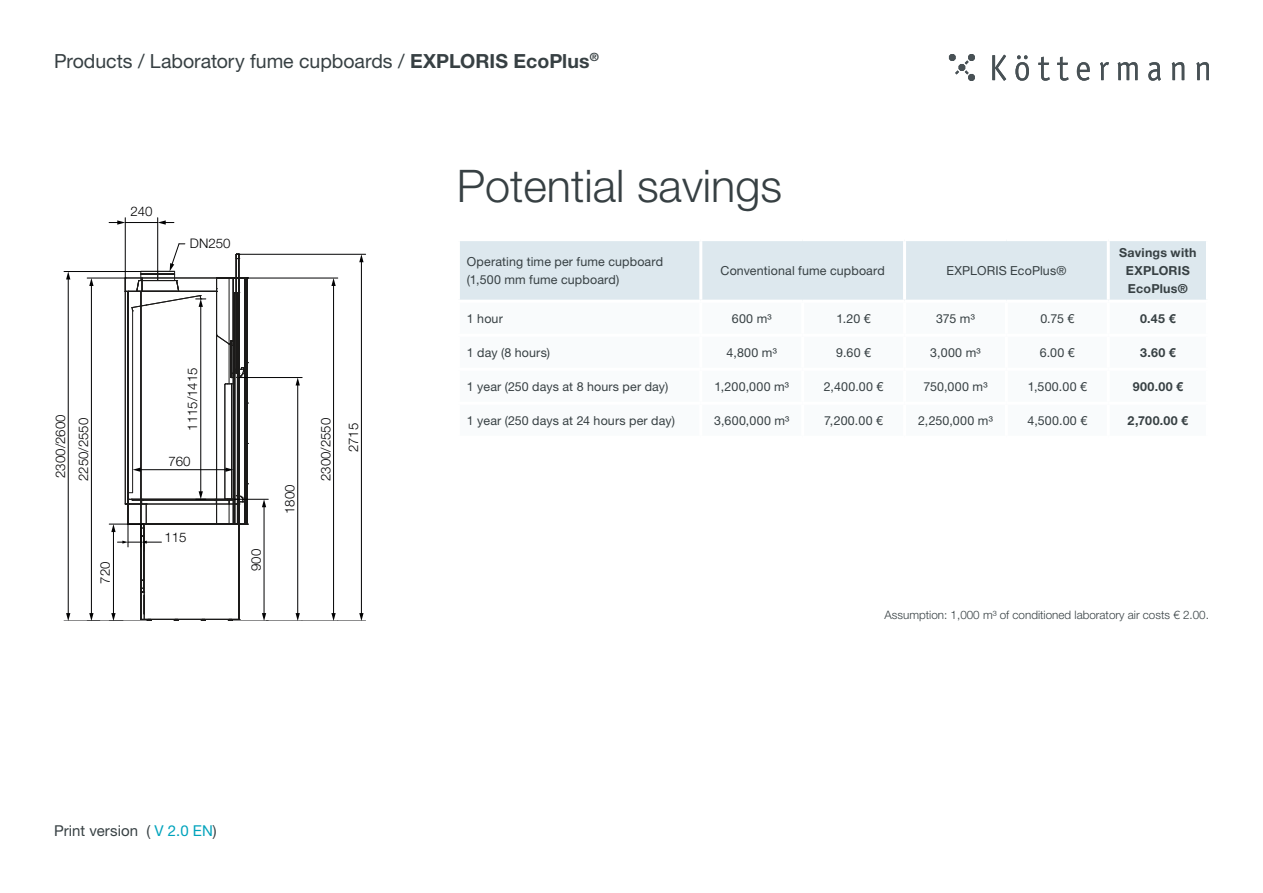
<style>
.page{position:relative;width:1263px;height:893px;background:#fff}
.page>*{position:absolute;margin:0;border:0;box-sizing:border-box;transform-origin:0 0}
.t1{font:300 45px "Helvetica Neue LT Std";color:#374043}
.t2{font:19.5px "Helvetica Neue LT Std";letter-spacing:-.005em;color:#374043}
.t3{font:15px "Helvetica Neue LT Std";letter-spacing:.005em;color:#374043}
.t4{font:300 13.35px "Helvetica Neue LT Std";color:#020203}
.t5{font:300 13.2px "Helvetica Neue LT Std";color:#020203}
.t6{font:12.45px/17.9px "Helvetica Neue LT Std";letter-spacing:.01em;color:#374043}
.t7{font:700 12.45px/17.9px "Helvetica Neue LT Std";letter-spacing:.02em;color:#374043;text-align:center}
.t8{font:300 11.7px "Helvetica Neue LT Std";color:#374043}
.s1{font-weight:700}
.s2{color:#00a3bc}
</style>
<div class="page">
<svg style="left:992px;top:55px;width:14px;height:26px"></svg>
<svg style="left:1015px;top:55px;width:14px;height:26px"></svg>
<svg style="left:1038px;top:57px;width:12px;height:24px"></svg>
<svg style="left:1057px;top:57px;width:11px;height:24px"></svg>
<svg style="left:1077px;top:62px;width:13px;height:19px"></svg>
<svg style="left:1100px;top:62px;width:9px;height:18px"></svg>
<svg style="left:1118px;top:62px;width:19px;height:18px"></svg>
<svg style="left:1148px;top:62px;width:13px;height:19px"></svg>
<svg style="left:1172px;top:62px;width:12px;height:18px"></svg>
<svg style="left:1196px;top:62px;width:13px;height:18px"></svg>
<svg style="left:949px;top:54px;width:26px;height:27px"></svg>
<hr style="left:231px;top:384px;width:1px;height:115px;background:#1b1a19">
<hr style="left:224px;top:384px;width:1px;height:114px;background:#1b1a19">
<hr style="left:234px;top:293px;width:1px;height:231px;background:#1b1a19">
<hr style="left:237px;top:293px;width:1px;height:231px;background:#1b1a19">
<hr style="left:233px;top:278px;width:1px;height:246px;background:#1b1a19">
<hr style="left:229px;top:278px;width:1px;height:106px;background:#1b1a19">
<hr style="left:238px;top:254px;width:1px;height:119px;background:#1b1a19">
<hr style="left:236px;top:254px;width:1px;height:119px;background:#1b1a19">
<hr style="left:231px;top:341px;width:1px;height:37px;background:#1b1a19">
<svg style="left:217px;top:334px;width:16px;height:12px"></svg>
<hr style="left:244px;top:278px;width:1px;height:246px;background:#1b1a19">
<hr style="left:238px;top:278px;width:1px;height:246px;background:#1b1a19">
<hr style="left:142px;top:278px;width:74px;height:1px;background:#1b1a19">
<hr style="left:125px;top:291px;width:1px;height:213px;background:#1b1a19">
<hr style="left:216px;top:291px;width:1px;height:233px;background:#1b1a19">
<hr style="left:141px;top:291px;width:1px;height:233px;background:#1b1a19">
<hr style="left:128px;top:291px;width:1px;height:233px;background:#1b1a19">
<hr style="left:141px;top:291px;width:75px;height:1px;background:#1b1a19">
<hr style="left:143px;top:536px;width:1px;height:56px;background:#1b1a19">
<hr style="left:141px;top:536px;width:1px;height:56px;background:#1b1a19">
<hr style="left:245px;top:403px;width:1px;height:40px;background:#1b1a19">
<hr style="left:247px;top:403px;width:1px;height:40px;background:#1b1a19">
<hr style="left:245px;top:278px;width:1px;height:85px;background:#1b1a19">
<svg style="left:216px;top:277px;width:32px;height:16px"></svg>
<hr style="left:247px;top:278px;width:1px;height:85px;background:#1b1a19">
<hr style="left:245px;top:363px;width:1px;height:40px;background:#1b1a19">
<hr style="left:247px;top:363px;width:1px;height:40px;background:#1b1a19">
<svg style="left:224px;top:362px;width:23px;height:24px"></svg>
<hr style="left:245px;top:443px;width:1px;height:41px;background:#1b1a19">
<hr style="left:247px;top:443px;width:1px;height:41px;background:#1b1a19">
<hr style="left:245px;top:484px;width:1px;height:40px;background:#1b1a19">
<hr style="left:247px;top:484px;width:1px;height:40px;background:#1b1a19">
<hr style="left:144px;top:524px;width:1px;height:95px;background:#1b1a19">
<hr style="left:144px;top:524px;width:95px;height:1px;background:#1b1a19">
<hr style="left:144px;top:619px;width:95px;height:1px;background:#1b1a19">
<hr style="left:238px;top:524px;width:1px;height:95px;background:#1b1a19">
<svg style="left:141px;top:580px;width:11px;height:41px"></svg>
<hr style="left:143px;top:500px;width:72px;height:1px;background:#1b1a19">
<hr style="left:142px;top:504px;width:74px;height:1px;background:#1b1a19">
<hr style="left:143px;top:499px;width:72px;height:1px;background:#1b1a19">
<svg style="left:214px;top:495px;width:34px;height:30px"></svg>
<hr style="left:132px;top:311px;width:1px;height:182px;background:#1b1a19">
<hr style="left:239px;top:254px;width:127px;height:1px;background:#020203">
<hr style="left:361px;top:261px;width:1px;height:353px;background:#020203">
<svg style="left:359px;top:254px;width:5px;height:8px"></svg>
<hr style="left:234px;top:499px;width:34px;height:1px;background:#020203">
<hr style="left:232px;top:621px;width:36px;height:1px;background:#020203">
<hr style="left:264px;top:506px;width:1px;height:108px;background:#020203">
<svg style="left:262px;top:499px;width:4px;height:8px"></svg>
<svg style="left:262px;top:613px;width:4px;height:8px"></svg>
<hr style="left:109px;top:524px;width:34px;height:1px;background:#020203">
<hr style="left:109px;top:621px;width:38px;height:1px;background:#020203">
<hr style="left:113px;top:531px;width:1px;height:83px;background:#020203">
<svg style="left:111px;top:613px;width:5px;height:8px"></svg>
<hr style="left:247px;top:278px;width:91px;height:1px;background:#020203">
<hr style="left:302px;top:621px;width:36px;height:1px;background:#020203">
<hr style="left:333px;top:285px;width:1px;height:329px;background:#020203">
<svg style="left:331px;top:278px;width:5px;height:8px"></svg>
<svg style="left:331px;top:613px;width:35px;height:9px"></svg>
<hr style="left:239px;top:377px;width:63px;height:1px;background:#020203">
<hr style="left:266px;top:621px;width:36px;height:1px;background:#020203">
<hr style="left:297px;top:384px;width:1px;height:230px;background:#020203">
<svg style="left:296px;top:378px;width:4px;height:7px"></svg>
<svg style="left:296px;top:613px;width:4px;height:8px"></svg>
<hr style="left:64px;top:271px;width:77px;height:1px;background:#020203">
<hr style="left:64px;top:621px;width:36px;height:1px;background:#020203">
<hr style="left:68px;top:278px;width:1px;height:336px;background:#020203">
<svg style="left:66px;top:272px;width:4px;height:7px"></svg>
<svg style="left:66px;top:613px;width:4px;height:8px"></svg>
<hr style="left:200px;top:305px;width:1px;height:188px;background:#020203">
<svg style="left:196px;top:491px;width:10px;height:9px"></svg>
<svg style="left:125px;top:243px;width:81px;height:69px"></svg>
<hr style="left:157px;top:218px;width:1px;height:54px;background:#020203">
<hr style="left:125px;top:218px;width:1px;height:60px;background:#020203">
<hr style="left:125px;top:222px;width:33px;height:1px;background:#020203">
<svg style="left:158px;top:220px;width:16px;height:5px"></svg>
<svg style="left:109px;top:220px;width:16px;height:5px"></svg>
<svg style="left:111px;top:492px;width:50px;height:59px"></svg>
<hr style="left:139px;top:469px;width:88px;height:1px;background:#020203">
<svg style="left:133px;top:468px;width:8px;height:4px"></svg>
<svg style="left:225px;top:468px;width:8px;height:4px"></svg>
<hr style="left:87px;top:278px;width:38px;height:1px;background:#020203">
<hr style="left:87px;top:621px;width:36px;height:1px;background:#020203">
<hr style="left:91px;top:285px;width:1px;height:329px;background:#020203">
<svg style="left:89px;top:278px;width:5px;height:8px"></svg>
<svg style="left:89px;top:613px;width:5px;height:8px"></svg>
<div style="left:460px;top:241px;width:746px;height:59px;background:#dde8ee"></div>
<hr style="left:699px;top:241px;width:3px;height:59px;background:#fff">
<hr style="left:903px;top:241px;width:3px;height:59px;background:#fff">
<hr style="left:1107px;top:241px;width:3px;height:59px;background:#fff">
<h2 class="t2" style="left:54px;top:49px;width:546px">Products / Laboratory fume cupboards / <span class="s1">EXPLORIS EcoPlus</span><sup>®</sup></h2>
<p class="t5" style="left:130px;top:204px;width:24px">240</p>
<p class="t5" style="left:190px;top:235px;width:42px">DN250</p>
<p class="t4" style="left:52px;top:478px;width:65px;rotate:-90deg">2300/2600</p>
<p class="t4" style="left:75px;top:481px;width:65px;rotate:-90deg">2250/2550</p>
<p class="t4" style="left:97px;top:584px;width:24px;rotate:-90deg">720</p>
<p class="t4" style="left:184px;top:431px;width:65px;rotate:-90deg">1115/1415</p>
<p class="t5" style="left:168px;top:453px;width:24px">760</p>
<p class="t5" style="left:165px;top:529px;width:24px">115</p>
<p class="t4" style="left:248px;top:571px;width:24px;rotate:-90deg">900</p>
<p class="t4" style="left:282px;top:514px;width:31px;rotate:-90deg">1800</p>
<p class="t4" style="left:317px;top:481px;width:65px;rotate:-90deg">2300/2550</p>
<p class="t4" style="left:345px;top:452px;width:31px;rotate:-90deg">2715</p>
<p class="t3" style="left:54px;top:822px;width:164px">Print version ( <span class="s2">V 2.0 EN</span>)</p>
<h1 class="t1" style="left:457px;top:159px;width:327px">Potential savings</h1>
<p class="t6" style="left:467px;top:252px;width:198px">Operating time per fume cupboard (1,500 mm fume cupboard)</p>
<p class="t6" style="left:720px;top:261px;width:166px">Conventional fume cupboard</p>
<p class="t6" style="left:946px;top:261px;width:121px">EXPLORIS EcoPlus®</p>
<p class="t7" style="left:1119px;top:243px;width:79px">Savings with<br>EXPLORIS<br>EcoPlus®</p>
<p class="t6" style="left:467px;top:309px;width:37px">1 hour</p>
<p class="t6" style="left:732px;top:309px;width:41px">600 m³</p>
<p class="t6" style="left:836px;top:309px;width:36px">1.20 €</p>
<p class="t6" style="left:936px;top:309px;width:40px">375 m³</p>
<p class="t6" style="left:1040px;top:309px;width:35px">0.75 €</p>
<p class="t7" style="left:1140px;top:309px;width:37px">0.45 €</p>
<p class="t6" style="left:467px;top:343px;width:85px">1 day (8 hours)</p>
<p class="t6" style="left:727px;top:343px;width:52px">4,800 m³</p>
<p class="t6" style="left:836px;top:343px;width:36px">9.60 €</p>
<p class="t6" style="left:930px;top:343px;width:52px">3,000 m³</p>
<p class="t6" style="left:1040px;top:343px;width:37px">6.00 €</p>
<p class="t7" style="left:1140px;top:343px;width:37px">3.60 €</p>
<p class="t6" style="left:467px;top:377px;width:203px">1 year (250 days at 8 hours per day)</p>
<p class="t6" style="left:714px;top:377px;width:76px">1,200,000 m³</p>
<p class="t6" style="left:824px;top:377px;width:61px">2,400.00 €</p>
<p class="t6" style="left:923px;top:377px;width:65px">750,000 m³</p>
<p class="t6" style="left:1028px;top:377px;width:61px">1,500.00 €</p>
<p class="t7" style="left:1133px;top:377px;width:52px">900.00 €</p>
<p class="t6" style="left:467px;top:411px;width:209px">1 year (250 days at 24 hours per day)</p>
<p class="t6" style="left:714px;top:411px;width:77px">3,600,000 m³</p>
<p class="t6" style="left:824px;top:411px;width:60px">7,200.00 €</p>
<p class="t6" style="left:918px;top:411px;width:76px">2,250,000 m³</p>
<p class="t6" style="left:1027px;top:411px;width:61px">4,500.00 €</p>
<p class="t7" style="left:1127px;top:411px;width:62px">2,700.00 €</p>
<p class="t8" style="left:884px;top:608px;width:326px">Assumption: 1,000 m³ of conditioned laboratory air costs € 2.00.</p>
</div>
